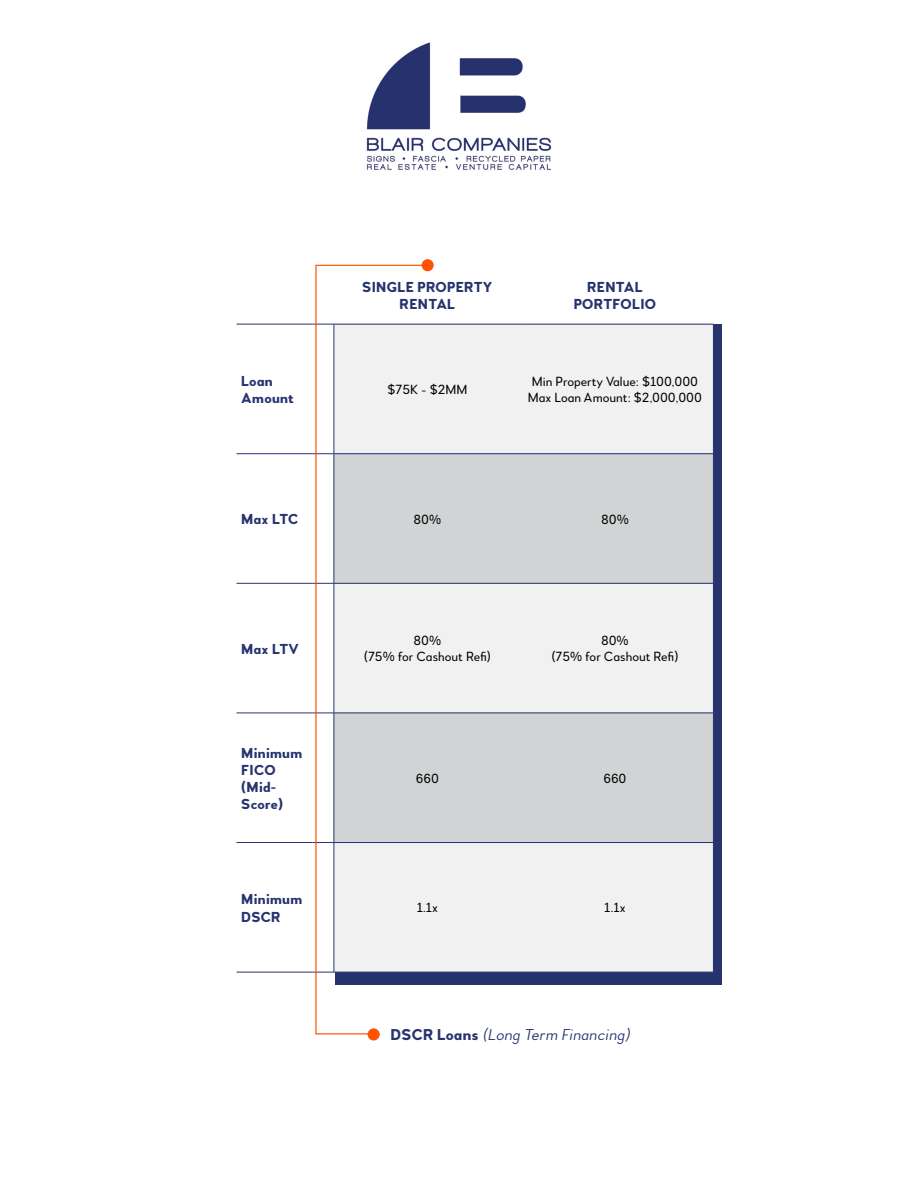
<style>
.page{position:relative;width:918px;height:1188px;background:#fff}
.page>*{position:absolute;margin:0;border:0;box-sizing:border-box;transform-origin:0 0}
.t1{font:italic 300 15.6px "Woodford Bourne";color:#26336e}
.t2{font:700 14.4px/17.2px "Woodford Bourne";letter-spacing:.02em;color:#26336e}
.t3{font:13.2px/15.9px "Woodford Bourne PRO";letter-spacing:-.005em;color:#000;text-align:center}
.s1{font-weight:700;font-style:normal}
</style>
<div class="page">
<div style="left:335px;top:324px;width:387px;height:661px;background:#26336e"></div>
<div style="left:427px;top:325px;width:286px;height:647px;background:#f1f1f2"></div>
<svg style="left:427px;top:454px;width:286px;height:388px;background:#dbdcdd"></svg>
<hr style="left:237px;top:324px;width:75px;height:1px;background:#26336e">
<hr style="left:237px;top:453px;width:75px;height:1px;background:#26336e">
<hr style="left:237px;top:583px;width:75px;height:1px;background:#26336e">
<hr style="left:237px;top:713px;width:75px;height:1px;background:#26336e">
<hr style="left:237px;top:842px;width:75px;height:1px;background:#26336e">
<hr style="left:237px;top:972px;width:75px;height:1px;background:#26336e">
<hr style="left:334px;top:453px;width:187px;height:1px;background:#26336e">
<hr style="left:521px;top:453px;width:188px;height:1px;background:#26336e">
<hr style="left:334px;top:583px;width:187px;height:1px;background:#26336e">
<hr style="left:521px;top:583px;width:188px;height:1px;background:#26336e">
<hr style="left:334px;top:713px;width:187px;height:1px;background:#26336e">
<hr style="left:521px;top:713px;width:188px;height:1px;background:#26336e">
<hr style="left:334px;top:842px;width:187px;height:1px;background:#26336e">
<hr style="left:521px;top:842px;width:188px;height:1px;background:#26336e">
<div style="left:422px;top:259px;width:12px;height:12px;background:#ff5202;border-radius:50%"></div>
<div style="left:368px;top:1028px;width:12px;height:12px;background:#ff5202;border-radius:50%"></div>
<svg style="left:315px;top:264px;width:112px;height:771px"></svg>
<img style="left:366px;top:42px;width:186px;height:128px">
<p class="t2" style="left:362px;top:278px;width:132px;text-align:center">SINGLE PROPERTY<br>RENTAL</p>
<p class="t2" style="left:574px;top:278px;width:84px;text-align:center">RENTAL<br>PORTFOLIO</p>
<p class="t2" style="left:241px;top:373px;width:54px">Loan<br>Amount</p>
<p class="t3" style="left:387px;top:382px;width:81px">$75K - $2MM</p>
<p class="t3" style="left:528px;top:374px;width:175px;text-align:left">Min Property Value: $100,000<br>Max Loan Amount: $2,000,000</p>
<p class="t2" style="left:241px;top:511px;width:58px">Max LTC</p>
<p class="t3" style="left:414px;top:511px;width:29px">80%</p>
<p class="t3" style="left:601px;top:511px;width:29px">80%</p>
<p class="t2" style="left:241px;top:641px;width:59px">Max LTV</p>
<p class="t3" style="left:364px;top:633px;width:129px">80%<br>(75% for Cashout Refi)</p>
<p class="t3" style="left:551px;top:633px;width:129px">80%<br>(75% for Cashout Refi)</p>
<p class="t2" style="left:241px;top:744px;width:62px">Minimum<br>FICO (Mid-<br>Score)</p>
<p class="t3" style="left:416px;top:771px;width:25px">660</p>
<p class="t3" style="left:603px;top:771px;width:25px">660</p>
<p class="t2" style="left:241px;top:891px;width:62px">Minimum<br>DSCR</p>
<p class="t3" style="left:417px;top:900px;width:23px">1.1x</p>
<p class="t3" style="left:604px;top:900px;width:23px">1.1x</p>
<p class="t1" style="left:391px;top:1025px;width:244px"><span class="s1">D S C R Lo a n s</span> (Long Term Financing)</p>
</div>
